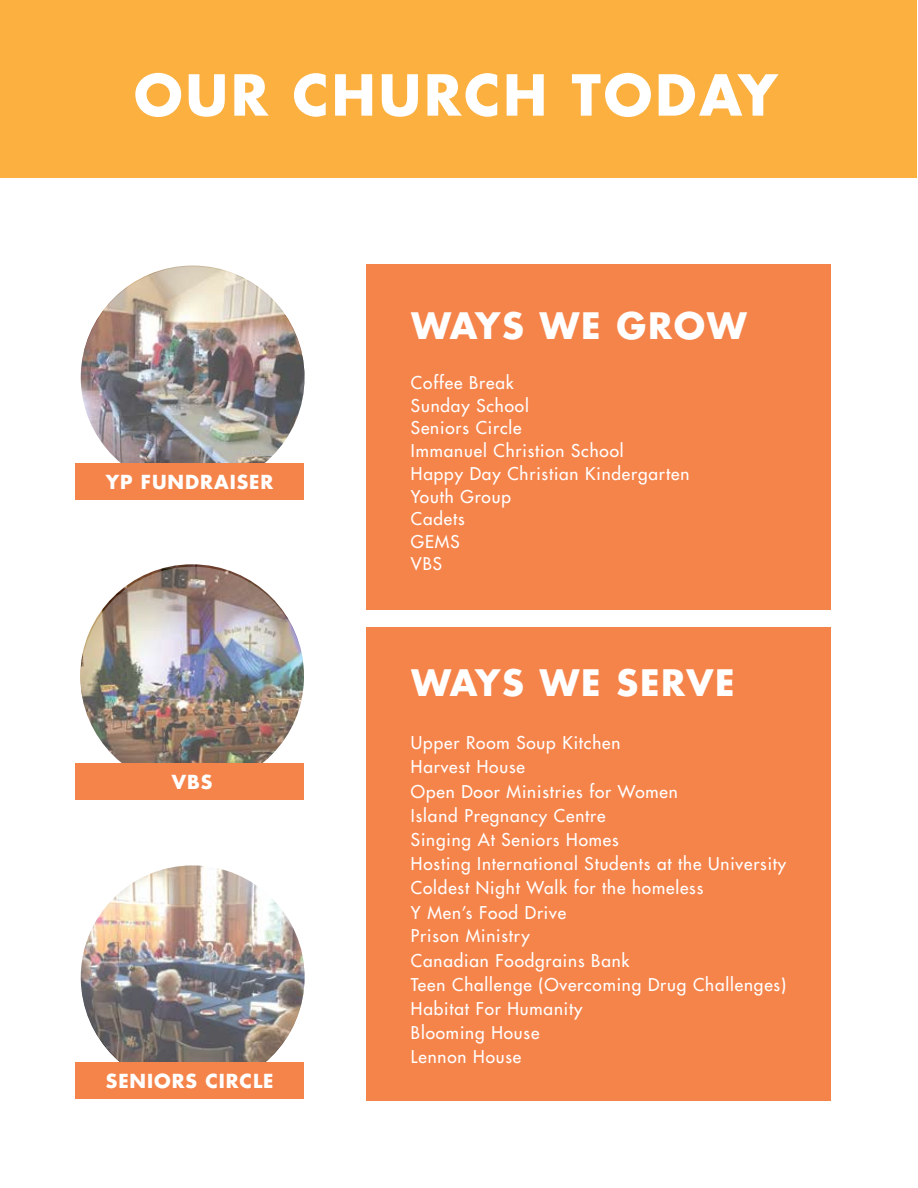
<style>
.page{position:relative;width:918px;height:1188px;background:#fff}
.page>*{position:absolute;margin:0;border:0;box-sizing:border-box;transform-origin:0 0}
.t1{font:700 54.9px "Futura Std";letter-spacing:.05em;color:#fff}
.t2{font:700 35.4px "Futura Std";letter-spacing:.05em;color:#fff}
.t3{font:700 18.9px "Futura Std";letter-spacing:.05em;color:#fff}
.t4{font:500 17.25px/24.2px "Futura Std";letter-spacing:.05em;color:#fff}
.t5{font:500 17.1px/22.6px "Futura Std";letter-spacing:.05em;color:#fff}
</style>
<div class="page">
<div style="left:0;top:0;width:916px;height:178px;background:#fbb040"></div>
<div style="left:366px;top:627px;width:464px;height:473px;background:#f5844b"></div>
<div style="left:366px;top:265px;width:464px;height:345px;background:#f5844b"></div>
<img style="left:81px;top:567px;width:224px;height:223px;border-radius:50%">
<div style="left:75px;top:763px;width:228px;height:37px;background:#f5844b"></div>
<img style="left:81px;top:865px;width:224px;height:224px;border-radius:50%">
<div style="left:75px;top:1062px;width:228px;height:37px;background:#f5844b"></div>
<img style="left:81px;top:266px;width:224px;height:224px;border-radius:50%">
<div style="left:75px;top:463px;width:228px;height:37px;background:#f5844b"></div>
<h1 class="t1" style="left:134px;top:59px;width:645px">OUR CHURCH TODAY</h1>
<p class="t3" style="left:106px;top:469px;width:169px">YP FUNDRAISER</p>
<p class="t3" style="left:172px;top:769px;width:42px">VBS</p>
<p class="t3" style="left:106px;top:1068px;width:169px">SENIORS CIRCLE</p>
<h2 class="t2" style="left:411px;top:302px;width:337px">WAYS WE GROW</h2>
<p class="t4" style="left:411px;top:371px;width:280px;line-height:22.8px">Coffee Break<br>Sunday School<br>Seniors Circle<br>Immanuel Christion School<br>Happy Day Christian Kindergarten<br>Youth Group</p>
<p class="t5" style="left:411px;top:508px;width:55px">Cadets<br>GEMS<br>VBS</p>
<h2 class="t2" style="left:411px;top:659px;width:325px">WAYS WE SERVE</h2>
<p class="t4" style="left:411px;top:731px;width:377px">Upper Room Soup Kitchen<br>Harvest House<br>Open Door Ministries for Women<br>Island Pregnancy Centre<br>Singing At Seniors Homes<br>Hosting International Students at the University<br>Coldest Night Walk for the homeless<br>Y Men’s Food Drive<br>Prison Ministry<br>Canadian Foodgrains Bank<br>Teen Challenge (Overcoming Drug Challenges)<br>Habitat For Humanity<br>Blooming House<br>Lennon House</p>
</div>
